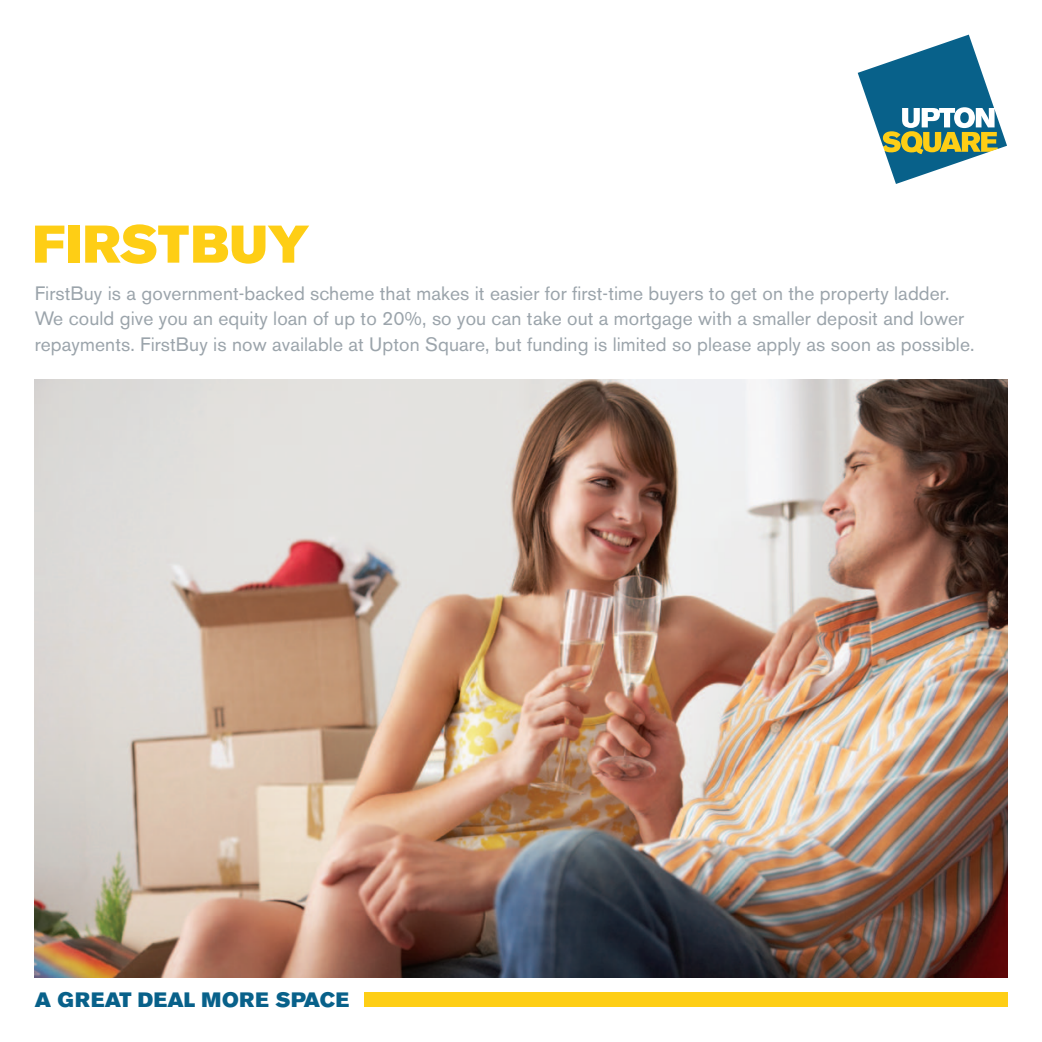
<style>
.page{position:relative;width:1042px;height:1042px;background:#fff}
.page>*{position:absolute;margin:0;border:0;box-sizing:border-box;transform-origin:0 0}
.t1{font:52.5px "Akzidenz Grotesk BE Super";letter-spacing:.005em;color:#fece15}
.t2{font:20.65px "Akzidenz Grotesk BE Super";letter-spacing:.03em;color:#08618a}
.t3{font:19.25px/25.4px "Akzidenz Grotesk BE";letter-spacing:.005em;color:#9ba4ab}
</style>
<div class="page">
<img style="left:35px;top:379px;width:972px;height:598px">
<svg style="left:857px;top:35px;width:150px;height:149px"></svg>
<div style="left:364px;top:992px;width:643px;height:15px;background:#fece15"></div>
<p class="t1" style="left:33px;top:214px;width:278px">FIRSTBUY</p>
<p class="t3" style="left:35px;top:280px;width:941px">FirstBuy is a government-backed scheme that makes it easier for first-time buyers to get on the property ladder.<br>We could give you an equity loan of up to 20%, so you can take out a mortgage with a smaller deposit and lower repayments. FirstBuy is now available at Upton Square, but funding is limited so please apply as soon as possible.</p>
<p class="t2" style="left:35px;top:988px;width:316px">A GREAT DEAL MORE SPACE</p>
</div>
